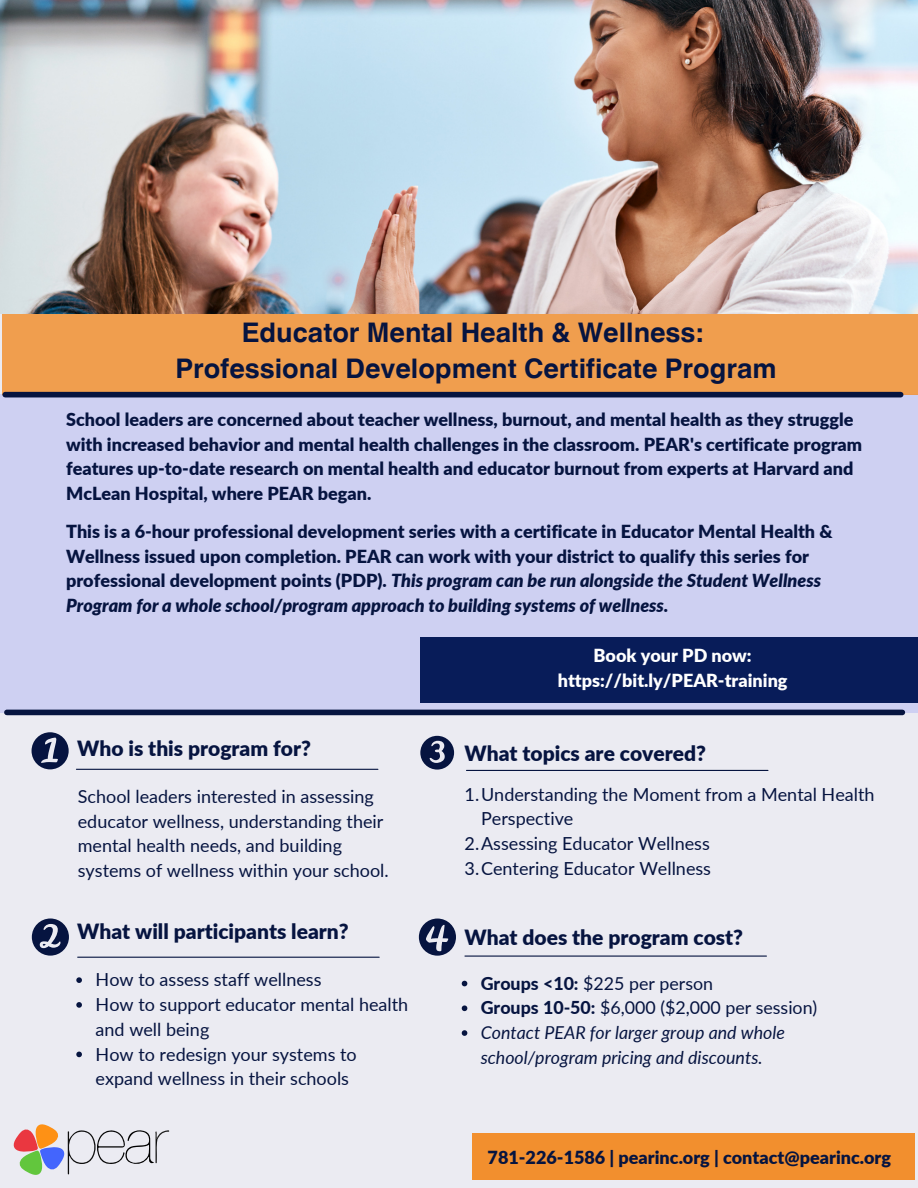
<style>
.page{position:relative;width:918px;height:1188px;background:#ebebf2}
.page>*{position:absolute;margin:0;border:0;box-sizing:border-box;transform-origin:0 0}
.t1{font:700 27px "Helvetica World";color:#061440}
.t2{font:900 21px "Lato";color:#061440}
.t3{font:900 18px/24.5px "Lato";color:#061440}
.t4{font:18px/24.8px "Lato";color:#061440}
.t5{font:900 18px "Lato";color:#fff}
.t6{font:italic 17.85px/24.8px "Lato";color:#061440}
.t7{font:17.85px "Lato";color:#061440}
.s1{font-style:italic}
.s2{font-weight:800}
</style>
<div class="page">
<img style="left:0;top:0;width:918px;height:313px">
<div style="left:0;top:394px;width:918px;height:318px;background:#ced0f2"></div>
<div style="left:472px;top:1134px;width:442px;height:46px;background:#f28f2e"></div>
<hr style="left:76px;top:769px;width:302px;height:1px;background:#061440">
<hr style="left:78px;top:957px;width:301px;height:1px;background:#061440">
<hr style="left:466px;top:770px;width:302px;height:1px;background:#061440">
<hr style="left:465px;top:956px;width:301px;height:1px;background:#061440">
<div style="left:2px;top:314px;width:916px;height:81px;background:#f09e4e"></div>
<svg style="left:32px;top:732px;width:37px;height:37px"></svg>
<svg style="left:32px;top:918px;width:37px;height:38px"></svg>
<svg style="left:420px;top:736px;width:34px;height:34px"></svg>
<svg style="left:419px;top:919px;width:37px;height:37px"></svg>
<div style="left:5px;top:392px;width:896px;height:5px;background:#061440"></div>
<div style="left:7px;top:710px;width:895px;height:5px;background:#061440"></div>
<svg style="left:13px;top:1124px;width:156px;height:51px"></svg>
<svg style="left:76px;top:977px;width:6px;height:6px"></svg>
<svg style="left:76px;top:1002px;width:6px;height:6px"></svg>
<svg style="left:76px;top:1052px;width:6px;height:5px"></svg>
<div style="left:420px;top:637px;width:498px;height:66px;background:#081c59"></div>
<svg style="left:462px;top:981px;width:5px;height:5px"></svg>
<svg style="left:462px;top:1005px;width:5px;height:6px"></svg>
<svg style="left:462px;top:1030px;width:5px;height:6px"></svg>
<p class="t1" style="left:242px;top:310px;width:463px">Educator Mental Health &amp; Wellness:</p>
<p class="t1" style="left:175px;top:346px;width:602px">Professional Development Certificate Program</p>
<p class="t3" style="left:66px;top:407px;width:798px">School leaders are concerned about teacher wellness, burnout, and mental health as they struggle with increased behavior and mental health challenges in the classroom. PEAR's certificate program features up-to-date research on mental health and educator burnout from experts at Harvard and McLean Hospital, where PEAR began.</p>
<p class="t3" style="left:66px;top:519px;width:768px">This is a 6-hour professional development series with a certificate in Educator Mental Health &amp; Wellness issued upon completion. PEAR can work with your district to qualify this series for professional development points (PDP). <span class="s1">This program can be run alongside the Student Wellness Program for a whole school/program approach to building systems of wellness.</span></p>
<p class="t2" style="left:77px;top:736px;width:235px">Who is this program for?</p>
<p class="t4" style="left:78px;top:784px;width:312px">School leaders interested in assessing educator wellness, understanding their mental health needs, and building systems of wellness within your school.</p>
<p class="t2" style="left:77px;top:919px;width:273px">What will participants learn?</p>
<p class="t4" style="left:96px;top:967px;width:227px">How to assess staff wellness</p>
<p class="t4" style="left:96px;top:992px;width:314px">How to support educator mental health and well being</p>
<p class="t4" style="left:96px;top:1041px;width:263px">How to redesign your systems to expand wellness in their schools</p>
<p class="t5" style="left:594px;top:644px;width:160px">Book your PD now:</p>
<p class="t5" style="left:558px;top:669px;width:231px">https://bit.ly/PEAR-training</p>
<p class="t2" style="left:464px;top:741px;width:243px">What topics are covered?</p>
<p class="t4" style="left:481px;top:781px;width:395px;text-indent:-16px">1.Understanding the Moment from a Mental Health<br>Perspective</p>
<p class="t4" style="left:465px;top:831px;width:247px">2.Assessing Educator Wellness</p>
<p class="t4" style="left:465px;top:856px;width:248px">3.Centering Educator Wellness</p>
<p class="t2" style="left:464px;top:924px;width:280px">What does the program cost?</p>
<p class="t7" style="left:481px;top:972px;width:234px"><span class="s2">Groups &lt;10:</span> $225 per person</p>
<p class="t7" style="left:481px;top:997px;width:338px"><span class="s2">Groups 10-50:</span> $6,000 ($2,000 per session)</p>
<p class="t6" style="left:481px;top:1020px;width:306px">Contact PEAR for larger group and whole school/program pricing and discounts.</p>
<p class="t3" style="left:488px;top:1145px;width:405px">781-226-1586 | pearinc.org | contact@pearinc.org</p>
</div>
